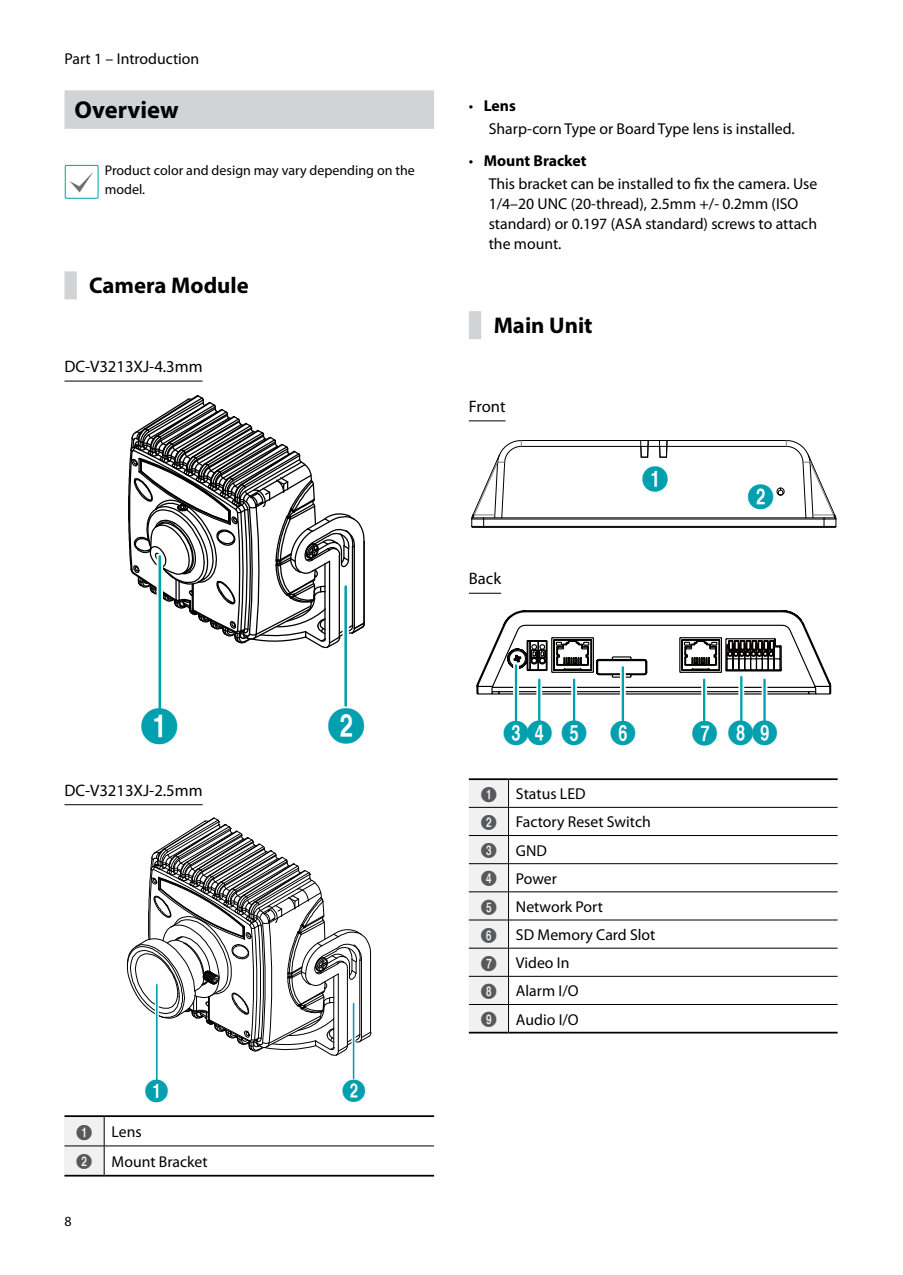
<style>
.page{position:relative;width:903px;height:1275px;background:#fff}
.page>*{position:absolute;margin:0;border:0;box-sizing:border-box;transform-origin:0 0}
.t1{font:37.27px "Numberblackfilled";color:#00a0af}
.t2{font:26.25px "Numberblackfilled";color:#00a0af}
.t3{font:25.55px "Numberblackfilled";color:#00a0af}
.t4{font:700 24.5px "Myriad Pro";color:#000}
.t5{font:23.45px "Numberblackfilled";color:#00a0af}
.t6{font:700 22.75px "Myriad Pro";color:#000}
.t7{font:16.62px "Myriad Pro";color:#000}
.t8{font:15.75px/28.2px "Myriad Pro";color:#000}
.t9{font:14px/19.2px "Myriad Pro";color:#000}
.s1{font-family:"Numberblackfilled";color:#58595b}
.s2{font-weight:700}
</style>
<div class="page">
<div style="left:64px;top:90px;width:370px;height:39px;background:#d1d3d4"></div>
<div style="left:64px;top:271px;width:13px;height:28px;background:#d1d3d4"></div>
<hr style="left:64px;top:381px;width:139px;height:1px;background:#000">
<hr style="left:64px;top:804px;width:139px;height:1px;background:#000">
<div style="left:65px;top:165px;width:34px;height:34px;border:1px solid #00a0af"></div>
<svg style="left:70px;top:172px;width:23px;height:20px"></svg>
<svg style="left:128px;top:395px;width:237px;height:254px"></svg>
<div style="left:157px;top:556px;width:6px;height:157px;background:#edf8f9"></div>
<hr style="left:158px;top:556px;width:3px;height:157px;background:#00a0af">
<div style="left:342px;top:587px;width:7px;height:118px;background:#fff"></div>
<hr style="left:344px;top:587px;width:3px;height:118px;background:#00a0af">
<svg style="left:127px;top:817px;width:245px;height:239px"></svg>
<hr style="left:155px;top:985px;width:4px;height:98px;background:#fff">
<hr style="left:156px;top:985px;width:2px;height:98px;background:#00a0af">
<svg style="left:352px;top:1004px;width:4px;height:74px"></svg>
<hr style="left:353px;top:1004px;width:1px;height:74px;background:#00a0af">
<div style="left:64px;top:1116px;width:40px;height:30px;background:#f1f1f2"></div>
<div style="left:64px;top:1146px;width:40px;height:30px;background:#f1f1f2"></div>
<hr style="left:64px;top:1115px;width:40px;height:2px;background:#000">
<hr style="left:104px;top:1115px;width:330px;height:2px;background:#000">
<svg style="left:104px;top:1117px;width:1px;height:58px"></svg>
<hr style="left:64px;top:1175px;width:40px;height:1px;background:#000">
<hr style="left:104px;top:1175px;width:330px;height:1px;background:#000">
<hr style="left:64px;top:1146px;width:40px;height:1px;background:#000">
<hr style="left:104px;top:1146px;width:330px;height:1px;background:#000">
<div style="left:469px;top:311px;width:12px;height:28px;background:#d1d3d4"></div>
<hr style="left:469px;top:420px;width:37px;height:1px;background:#000">
<hr style="left:469px;top:593px;width:32px;height:1px;background:#000">
<hr style="left:667px;top:446px;width:119px;height:1px;background:#040000">
<hr style="left:502px;top:517px;width:304px;height:1px;background:#040000">
<hr style="left:521px;top:446px;width:120px;height:1px;background:#040000">
<hr style="left:521px;top:440px;width:120px;height:1px;background:#040000">
<hr style="left:667px;top:440px;width:119px;height:1px;background:#040000">
<svg style="left:640px;top:440px;width:28px;height:18px"></svg>
<hr style="left:484px;top:518px;width:340px;height:2px;background:#040000">
<hr style="left:484px;top:526px;width:340px;height:1px;background:#040000">
<hr style="left:484px;top:527px;width:340px;height:1px;background:#040000">
<svg style="left:471px;top:440px;width:51px;height:88px"></svg>
<svg style="left:776px;top:440px;width:61px;height:88px"></svg>
<svg style="left:476px;top:610px;width:356px;height:85px"></svg>
<svg style="left:536px;top:680px;width:6px;height:40px"></svg>
<hr style="left:538px;top:680px;width:2px;height:40px;background:#00a0af">
<svg style="left:571px;top:680px;width:6px;height:40px"></svg>
<hr style="left:573px;top:680px;width:2px;height:40px;background:#00a0af">
<svg style="left:701px;top:680px;width:6px;height:40px"></svg>
<hr style="left:703px;top:680px;width:2px;height:40px;background:#00a0af">
<svg style="left:738px;top:677px;width:6px;height:43px"></svg>
<hr style="left:740px;top:677px;width:2px;height:43px;background:#00a0af">
<div style="left:762px;top:680px;width:5px;height:40px;background:#fff"></div>
<hr style="left:763px;top:680px;width:3px;height:40px;background:#00a0af">
<svg style="left:620px;top:667px;width:6px;height:53px"></svg>
<hr style="left:622px;top:667px;width:2px;height:53px;background:#00a0af">
<div style="left:513px;top:665px;width:6px;height:55px;background:#d5eff1"></div>
<hr style="left:515px;top:665px;width:2px;height:55px;background:#00a0af">
<hr style="left:469px;top:778px;width:39px;height:2px;background:#000">
<hr style="left:508px;top:778px;width:329px;height:2px;background:#000">
<hr style="left:508px;top:807px;width:329px;height:1px;background:#000">
<hr style="left:508px;top:835px;width:329px;height:1px;background:#000">
<hr style="left:508px;top:863px;width:329px;height:1px;background:#000">
<hr style="left:508px;top:891px;width:329px;height:1px;background:#000">
<svg style="left:469px;top:779px;width:40px;height:254px"></svg>
<hr style="left:508px;top:920px;width:329px;height:1px;background:#000">
<hr style="left:508px;top:948px;width:329px;height:1px;background:#000">
<hr style="left:508px;top:976px;width:329px;height:1px;background:#000">
<hr style="left:508px;top:1004px;width:329px;height:1px;background:#000">
<hr style="left:508px;top:1032px;width:329px;height:1px;background:#000">
<p class="t8" style="left:64px;top:44px;width:136px">Part 1 – Introduction</p>
<h3 class="t4" style="left:74px;top:93px;width:106px">Overview</h3>
<p class="t9" style="left:105px;top:160px;width:312px">Product color and design may vary depending on the model.</p>
<h3 class="t6" style="left:89px;top:270px;width:161px">Camera Module</h3>
<p class="t7" style="left:64px;top:356px;width:140px">DC-V3213XJ-4.3mm</p>
<h1 class="t1" style="left:140px;top:707px;width:41px">1</h1>
<h1 class="t1" style="left:326px;top:707px;width:41px">2</h1>
<p class="t7" style="left:64px;top:780px;width:140px">DC-V3213XJ-2.5mm</p>
<h3 class="t5" style="left:144px;top:1079px;width:26px">1</h3>
<h3 class="t5" style="left:341px;top:1079px;width:26px">2</h3>
<p class="t8" style="left:76px;top:1116px;width:133px;line-height:29.8px"><span class="s1">1</span> Lens<br><span class="s1">2</span> Mount Bracket</p>
<p class="t9" style="left:64px;top:1211px;width:9px">8</p>
<p class="t8" style="left:489px;top:94px;width:308px;line-height:22.6px;text-indent:-20px">• <span class="s2">Lens<br></span>Sharp-corn Type or Board Type lens is installed.</p>
<p class="t8" style="left:489px;top:149px;width:330px;line-height:22.6px;text-indent:-20px">• <span class="s2">Mount Bracket<br></span>This bracket can be installed to fix the camera. Use</p>
<p class="t8" style="left:489px;top:193px;width:330px;line-height:20.1px">1/4–20 UNC (20-thread), 2.5mm +/- 0.2mm (ISO standard) or 0.197 (ASA standard) screws to attach the mount.</p>
<h3 class="t6" style="left:494px;top:310px;width:100px">Main Unit</h3>
<p class="t7" style="left:469px;top:396px;width:38px">Front</p>
<p class="t7" style="left:469px;top:569px;width:34px">Back</p>
<h2 class="t2" style="left:641px;top:466px;width:29px">1</h2>
<h2 class="t2" style="left:747px;top:484px;width:29px">2</h2>
<h3 class="t3" style="left:503px;top:721px;width:135px">345 6</h3>
<h3 class="t3" style="left:691px;top:721px;width:89px">7 89</h3>
<p class="t8" style="left:480px;top:780px;width:177px"><span class="s1">1</span> Status LED<br><span class="s1">2</span> Factory Reset Switch<br><span class="s1">3</span> GND<br><span class="s1">4</span> Power<br><span class="s1">5</span> Network Port<br><span class="s1">6</span> SD Memory Card Slot<br><span class="s1">7</span> Video In<br><span class="s1">8</span> Alarm I/O<br><span class="s1">9</span> Audio I/O</p>
</div>
